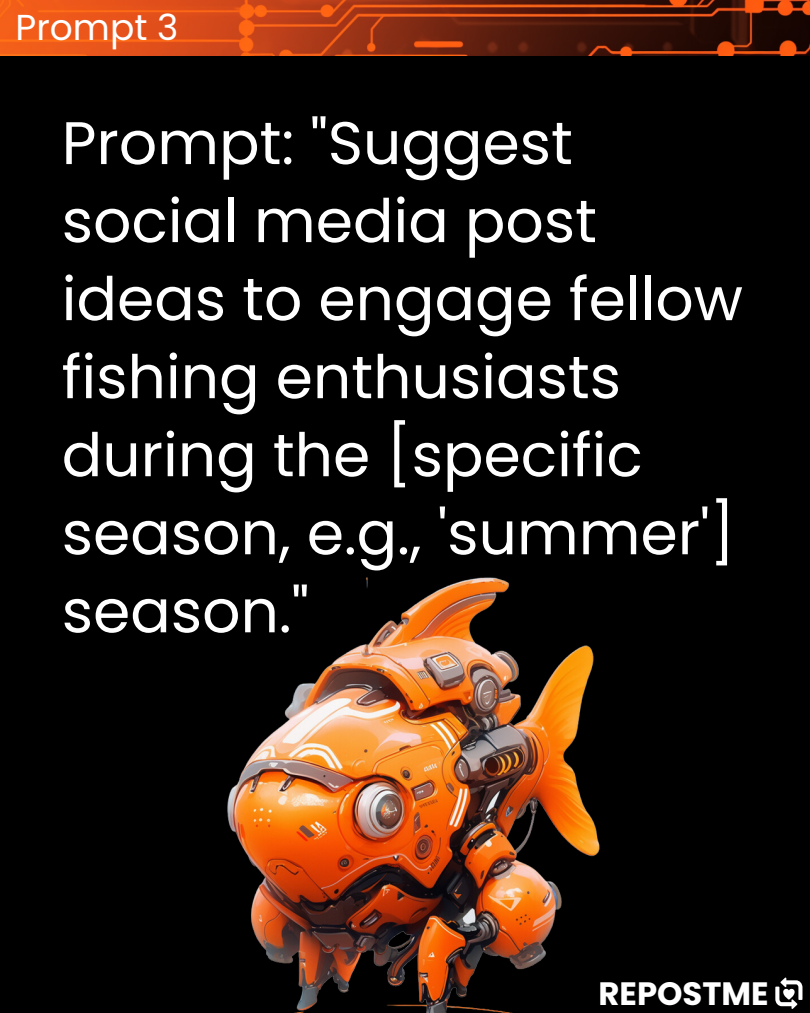
<style>
.page{position:relative;width:810px;height:1013px;background:#fff}
.page>*{position:absolute;margin:0;border:0;box-sizing:border-box;transform-origin:0 0}
.t1{font:60px/78px "Poppins";color:#fff}
.t2{font:36px "Poppins";color:#fff}
.t3{font:700 32.3px "Poppins";color:#fff}
</style>
<div class="page">
<div style="left:0;top:0;width:810px;height:1012px;background:#000"></div>
<img style="left:0;top:0;width:810px;height:55px">
<svg style="left:775px;top:977px;width:27px;height:31px"></svg>
<img style="left:227px;top:577px;width:373px;height:435px">
<p class="t2" style="left:16px;top:2px;width:164px">Prompt 3</p>
<p class="t1" style="left:62px;top:104px;width:683px">Prompt: "Suggest social media post ideas to engage fellow fishing enthusiasts during the [specific season, e.g., 'summer'] season."</p>
<p class="t3" style="left:598px;top:970px;width:172px">REPOSTME</p>
</div>
